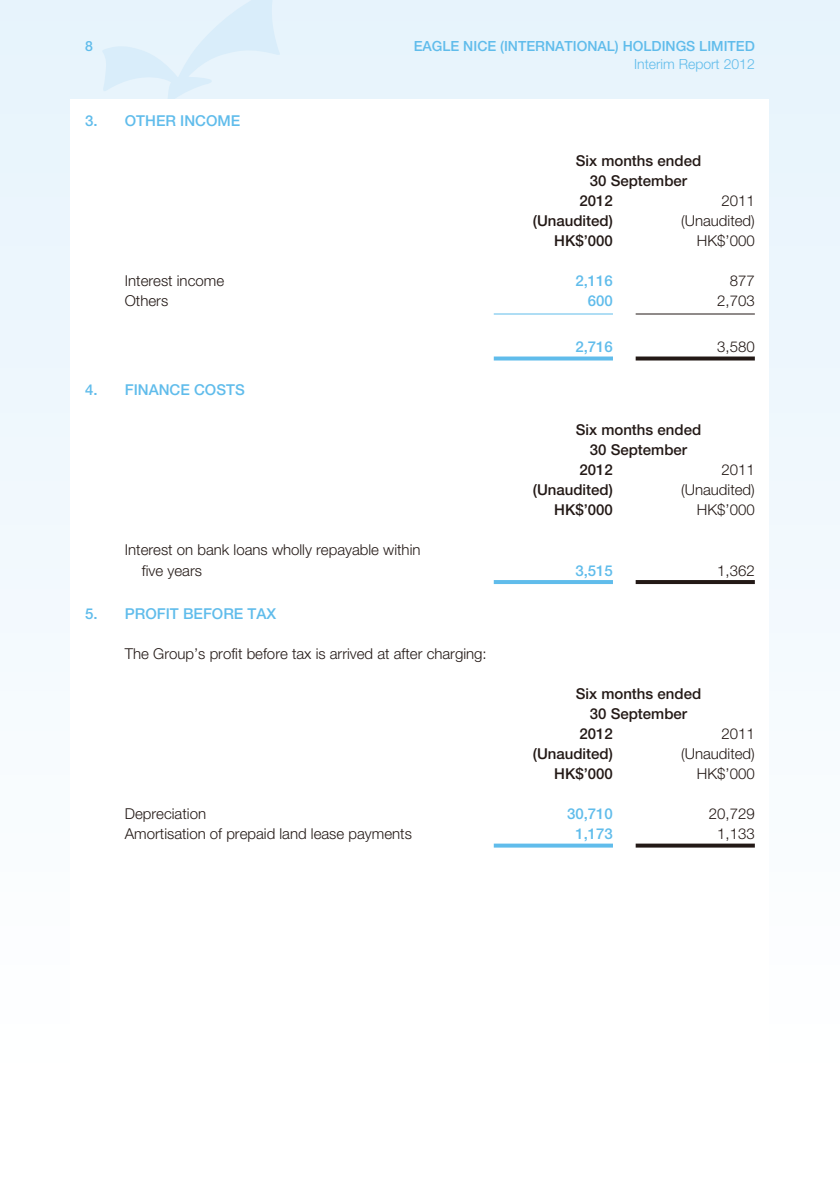
<style>
.page{position:relative;width:840px;height:1191px;background:#fff}
.page>*{position:absolute;margin:0;border:0;box-sizing:border-box;transform-origin:0 0}
.t1{font:300 15px/20px "Helvetica Neue LT Std";color:#231916}
.t2{font:500 15px "Helvetica Neue LT Std";color:#231916}
.t3{font:500 15px "Helvetica Neue LT Std";color:#60bceb}
.t4{font:500 14px "Helvetica Neue LT Std";color:#60bceb}
.t5{font:300 14px "Helvetica Neue LT Std";color:#60bceb}
</style>
<div class="page">
<div style="left:0;top:0;width:839px;height:1191px;background:linear-gradient(to bottom,#e6f3fc,#fff)"></div>
<svg style="left:97px;top:0;width:183px;height:99px;background:#e2f1fb"></svg>
<div style="left:71px;top:99px;width:697px;height:1092px;background:#fff"></div>
<hr style="left:493px;top:313px;width:119px;height:1px;background:#60bceb">
<hr style="left:635px;top:313px;width:119px;height:1px;background:#231916">
<svg style="left:493px;top:356px;width:119px;height:4px"></svg>
<svg style="left:635px;top:356px;width:119px;height:4px"></svg>
<hr style="left:493px;top:580px;width:119px;height:4px;background:#60bceb">
<hr style="left:635px;top:580px;width:119px;height:4px;background:#231916">
<svg style="left:493px;top:843px;width:119px;height:4px"></svg>
<svg style="left:635px;top:843px;width:119px;height:4px"></svg>
<p class="t4" style="left:85px;top:41px;width:9px">8</p>
<p class="t4" style="left:413px;top:41px;width:342px">EAGLE NICE (INTERNATIONAL) HOLDINGS LIMITED</p>
<p class="t5" style="left:633px;top:59px;width:122px">Interim Report 2012</p>
<p class="t3" style="left:85px;top:115px;width:157px">3. OTHER INCOME</p>
<p class="t2" style="left:575px;top:155px;width:127px">Six months ended</p>
<p class="t2" style="left:589px;top:175px;width:99px">30 September</p>
<p class="t2" style="left:579px;top:195px;width:35px">2012</p>
<p class="t1" style="left:721px;top:192px;width:35px">2011</p>
<p class="t2" style="left:532px;top:215px;width:82px">(Unaudited)</p>
<p class="t1" style="left:680px;top:212px;width:75px">(Unaudited)</p>
<p class="t2" style="left:554px;top:235px;width:60px">HK$’000</p>
<p class="t1" style="left:696px;top:232px;width:59px">HK$’000</p>
<p class="t1" style="left:125px;top:272px;width:101px">Interest income</p>
<p class="t3" style="left:575px;top:275px;width:39px">2,116</p>
<p class="t1" style="left:729px;top:272px;width:27px">877</p>
<p class="t1" style="left:125px;top:292px;width:45px">Others</p>
<p class="t3" style="left:587px;top:295px;width:27px">600</p>
<p class="t1" style="left:716px;top:292px;width:39px">2,703</p>
<p class="t3" style="left:575px;top:341px;width:39px">2,716</p>
<p class="t1" style="left:716px;top:338px;width:39px">3,580</p>
<p class="t3" style="left:85px;top:385px;width:161px">4. FINANCE COSTS</p>
<p class="t2" style="left:575px;top:425px;width:127px">Six months ended</p>
<p class="t2" style="left:589px;top:445px;width:99px">30 September</p>
<p class="t2" style="left:579px;top:465px;width:35px">2012</p>
<p class="t1" style="left:721px;top:462px;width:35px">2011</p>
<p class="t2" style="left:532px;top:485px;width:82px">(Unaudited)</p>
<p class="t1" style="left:680px;top:482px;width:75px">(Unaudited)</p>
<p class="t2" style="left:554px;top:505px;width:60px">HK$’000</p>
<p class="t1" style="left:696px;top:502px;width:59px">HK$’000</p>
<p class="t1" style="left:142px;top:542px;width:280px;text-indent:-17px">Interest on bank loans wholly repayable within five years</p>
<p class="t3" style="left:575px;top:565px;width:39px">3,515</p>
<p class="t1" style="left:716px;top:562px;width:39px">1,362</p>
<p class="t3" style="left:85px;top:608px;width:192px">5. PROFIT BEFORE TAX</p>
<p class="t1" style="left:125px;top:645px;width:363px">The Group’s profit before tax is arrived at after charging:</p>
<p class="t2" style="left:575px;top:688px;width:127px">Six months ended</p>
<p class="t2" style="left:589px;top:708px;width:99px">30 September</p>
<p class="t2" style="left:579px;top:728px;width:35px">2012</p>
<p class="t1" style="left:721px;top:725px;width:35px">2011</p>
<p class="t2" style="left:532px;top:748px;width:82px">(Unaudited)</p>
<p class="t1" style="left:680px;top:745px;width:75px">(Unaudited)</p>
<p class="t2" style="left:554px;top:768px;width:60px">HK$’000</p>
<p class="t1" style="left:696px;top:765px;width:59px">HK$’000</p>
<p class="t1" style="left:125px;top:805px;width:83px">Depreciation</p>
<p class="t3" style="left:566px;top:808px;width:47px">30,710</p>
<p class="t1" style="left:708px;top:805px;width:47px">20,729</p>
<p class="t1" style="left:125px;top:825px;width:288px">Amortisation of prepaid land lease payments</p>
<p class="t3" style="left:575px;top:828px;width:39px">1,173</p>
<p class="t1" style="left:716px;top:825px;width:39px">1,133</p>
</div>
